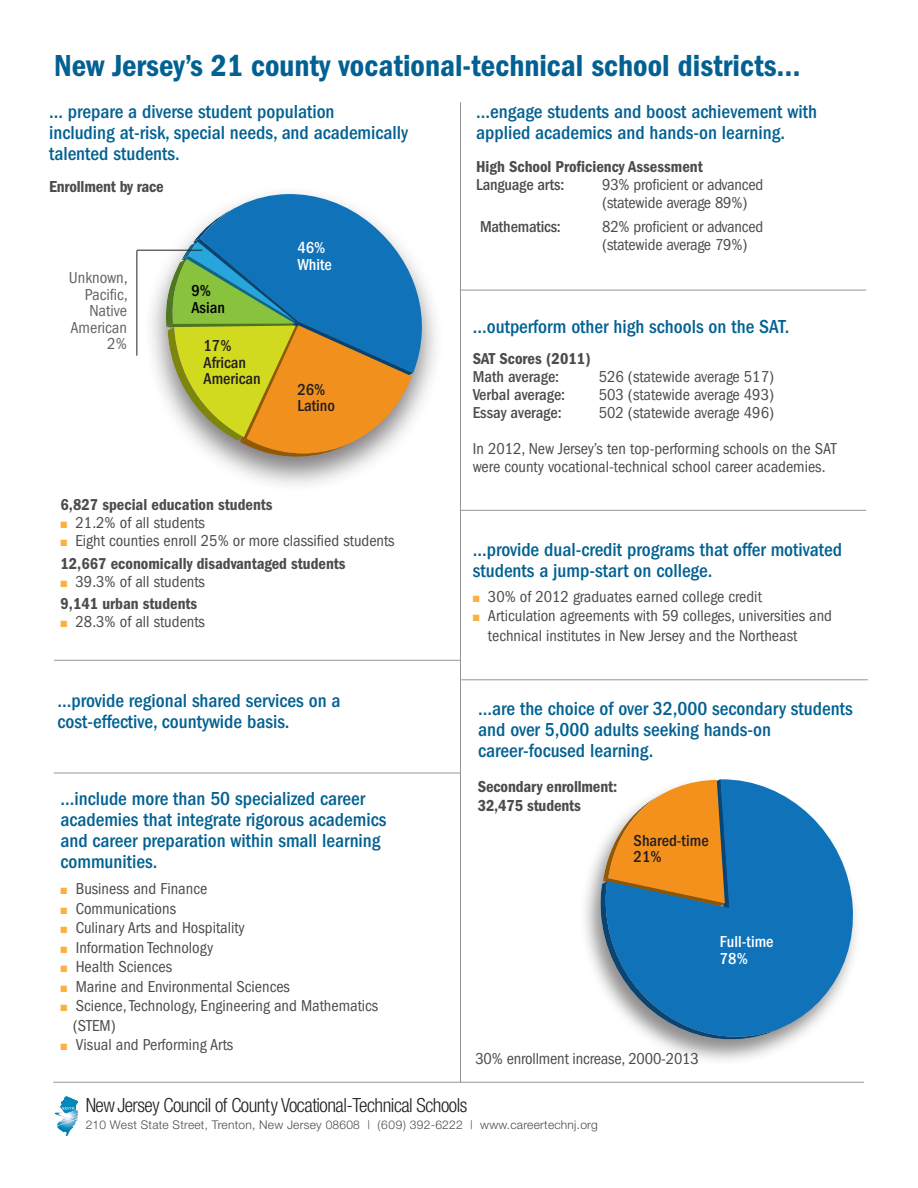
<style>
.page{position:relative;width:918px;height:1188px;background:#fff}
.page>*{position:absolute;margin:0;border:0;box-sizing:border-box;transform-origin:0 0}
.t1{font:600 condensed 31.5px "Franklin Gothic";color:#026192}
.bullet{font:500 condensed 19.5px/21px "Franklin Gothic";color:#026192}
.t2{font:300 condensed 19.5px "Helvetica Neue";letter-spacing:-.025em;color:#231f20}
.t3{font:600 condensed 16.5px/19.8px "Franklin Gothic";letter-spacing:-.01em;color:#4b4c4d}
.t4{font:500 condensed 16.5px/16.5px "Franklin Gothic";color:#231f20}
.t5{font:condensed 16.5px/16.5px "Franklin Gothic";color:#636366;text-align:right}
.t6{font:500 condensed 16.5px/16.5px "Franklin Gothic";color:#fff}
.t7{font:500 condensed 16.5px/16.5px "Franklin Gothic";color:#000}
.bullet-2{font:condensed 16.35px/18px "Franklin Gothic";color:#4b4c4d}
.bullet-3{font:600 condensed 16.35px "Franklin Gothic";color:#4b4c4d}
.bullet-4{font:500 condensed 16.35px "Franklin Gothic";color:#4b4c4d}
.t8{font:300 12px "Helvetica Neue";letter-spacing:.02em;color:#4b4c4d}
.s1{color:#fbb03f}
</style>
<div class="page">
<hr style="left:53px;top:1082px;width:811px;height:1px;background:#939598">
<hr style="left:460px;top:102px;width:1px;height:981px;background:#939598">
<hr style="left:461px;top:679px;width:407px;height:1px;background:#939598">
<hr style="left:54px;top:773px;width:406px;height:1px;background:#939598">
<hr style="left:460px;top:510px;width:406px;height:1px;background:#939598">
<hr style="left:460px;top:290px;width:406px;height:1px;background:#939598">
<div style="left:144px;top:185px;width:301px;height:308px;background:#231f20;opacity:.59"></div>
<svg style="left:166px;top:194px;width:256px;height:263px;background:#8ca283"></svg>
<hr style="left:136px;top:251px;width:1px;height:105px;background:#231f20">
<hr style="left:137px;top:250px;width:65px;height:1px;background:#231f20">
<svg style="left:54px;top:1096px;width:30px;height:40px"></svg>
<hr style="left:54px;top:660px;width:406px;height:1px;background:#939598">
<div style="left:579px;top:776px;width:282px;height:290px;background:#231f20;opacity:.51"></div>
<svg style="left:600px;top:779px;width:188px;height:260px"></svg>
<svg style="left:605px;top:779px;width:248px;height:259px;background:#608da7"></svg>
<p class="t1" style="left:54px;top:48px;width:748px">New Jersey’s 21 county vocational-technical school districts…</p>
<p class="bullet" style="left:476px;top:101px;width:342px">...engage students and boost achievement with applied academics and hands-on learning.</p>
<p class="bullet-3" style="left:476px;top:157px;width:228px">High School Proficiency Assessment</p>
<p class="bullet-4" style="left:476px;top:175px;width:90px">Language arts:</p>
<p class="bullet-2" style="left:602px;top:175px;width:163px">93% proficient or advanced (statewide average 89%)</p>
<p class="bullet-4" style="left:480px;top:218px;width:82px">Mathematics:</p>
<p class="bullet-2" style="left:602px;top:218px;width:163px">82% proficient or advanced (statewide average 79%)</p>
<p class="bullet" style="left:49px;top:101px;width:361px">… prepare a diverse student population<br>including at-risk, special needs, and academically talented students.</p>
<p class="t3" style="left:49px;top:177px;width:116px">Enrollment by race</p>
<p class="t6" style="left:297px;top:240px;width:36px">46%<br>White</p>
<p class="t5" style="left:69px;top:270px;width:60px">Unknown,<br>Pacific,<br>Native<br>American</p>
<p class="t5" style="left:107px;top:336px;width:21px">2%</p>
<p class="t7" style="left:191px;top:283px;width:35px">9%<br>Asian</p>
<p class="t4" style="left:204px;top:337px;width:59px">17%<br>African<br>American</p>
<p class="t4" style="left:297px;top:381px;width:39px">26%<br>Latino</p>
<p class="bullet-3" style="left:61px;top:495px;width:214px">6,827 special education students</p>
<p class="bullet-2" style="left:61px;top:514px;width:146px"><span class="s1">■</span> 21.2% of all students</p>
<p class="bullet-2" style="left:61px;top:532px;width:336px"><span class="s1">■</span> Eight counties enroll 25% or more classified students</p>
<p class="bullet-3" style="left:61px;top:554px;width:287px">12,667 economically disadvantaged students</p>
<p class="bullet-2" style="left:61px;top:572px;width:146px"><span class="s1">■</span> 39.3% of all students</p>
<p class="bullet-3" style="left:61px;top:595px;width:138px">9,141 urban students</p>
<p class="bullet-2" style="left:61px;top:613px;width:146px"><span class="s1">■</span> 28.3% of all students</p>
<p class="bullet" style="left:58px;top:690px;width:284px">...provide regional shared services on a cost-effective, countywide basis.</p>
<p class="bullet" style="left:60px;top:788px;width:327px">…include more than 50 specialized career academies that integrate rigorous academics and career preparation within small learning communities.</p>
<p class="bullet-2" style="left:60px;top:880px;width:148px"><span class="s1">■</span> Business and Finance</p>
<p class="bullet-2" style="left:60px;top:900px;width:117px"><span class="s1">■</span> Communications</p>
<p class="bullet-2" style="left:60px;top:919px;width:186px"><span class="s1">■</span> Culinary Arts and Hospitality</p>
<p class="bullet-2" style="left:60px;top:939px;width:154px"><span class="s1">■</span> Information Technology</p>
<p class="bullet-2" style="left:60px;top:958px;width:113px"><span class="s1">■</span> Health Sciences</p>
<p class="bullet-2" style="left:60px;top:978px;width:231px"><span class="s1">■</span> Marine and Environmental Sciences</p>
<p class="bullet-2" style="left:73px;top:996px;width:307px;line-height:19.5px;text-indent:-12px"><span class="s1">■</span> Science, Technology, Engineering and Mathematics (STEM)</p>
<p class="bullet-2" style="left:60px;top:1036px;width:174px"><span class="s1">■</span> Visual and Performing Arts</p>
<p class="bullet" style="left:473px;top:316px;width:318px">...outperform other high schools on the SAT.</p>
<p class="bullet-3" style="left:473px;top:350px;width:119px">SAT Scores (2011)</p>
<p class="bullet-4" style="left:473px;top:368px;width:88px">Math average:</p>
<p class="bullet-2" style="left:599px;top:368px;width:177px">526 (statewide average 517)</p>
<p class="bullet-4" style="left:473px;top:386px;width:94px">Verbal average:</p>
<p class="bullet-2" style="left:599px;top:386px;width:177px">503 (statewide average 493)</p>
<p class="bullet-4" style="left:473px;top:404px;width:90px">Essay average:</p>
<p class="bullet-2" style="left:599px;top:404px;width:177px">502 (statewide average 496)</p>
<p class="bullet-2" style="left:473px;top:440px;width:365px">In 2012, New Jersey’s ten top-performing schools on the SAT were county vocational-technical school career academies.</p>
<p class="bullet" style="left:473px;top:539px;width:371px">…provide dual-credit programs that offer motivated students a jump-start on college.</p>
<p class="bullet-2" style="left:473px;top:587px;width:291px"><span class="s1">■</span> 30% of 2012 graduates earned college credit</p>
<p class="bullet-2" style="left:488px;top:606px;width:346px;line-height:19.5px;text-indent:-15px"><span class="s1">■</span> Articulation agreements with 59 colleges, universities and technical institutes in New Jersey and the Northeast</p>
<p class="bullet" style="left:478px;top:698px;width:376px">...are the choice of over 32,000 secondary students and over 5,000 adults seeking hands-on career-focused learning.</p>
<p class="t3" style="left:478px;top:776px;width:141px">Secondary enrollment:<br>32,475 students</p>
<p class="t4" style="left:634px;top:832px;width:77px">Shared-time<br>21%</p>
<p class="t6" style="left:720px;top:934px;width:55px">Full-time<br>78%</p>
<p class="bullet-2" style="left:475px;top:1050px;width:225px">30% enrollment increase, 2000-2013</p>
<p class="t2" style="left:86px;top:1094px;width:383px">New Jersey Council of County Vocational-Technical Schools</p>
<p class="t8" style="left:86px;top:1118px;width:514px">210 West State Street, Trenton, New Jersey 08608 | (609) 392-6222 | www.careertechnj.org</p>
</div>
